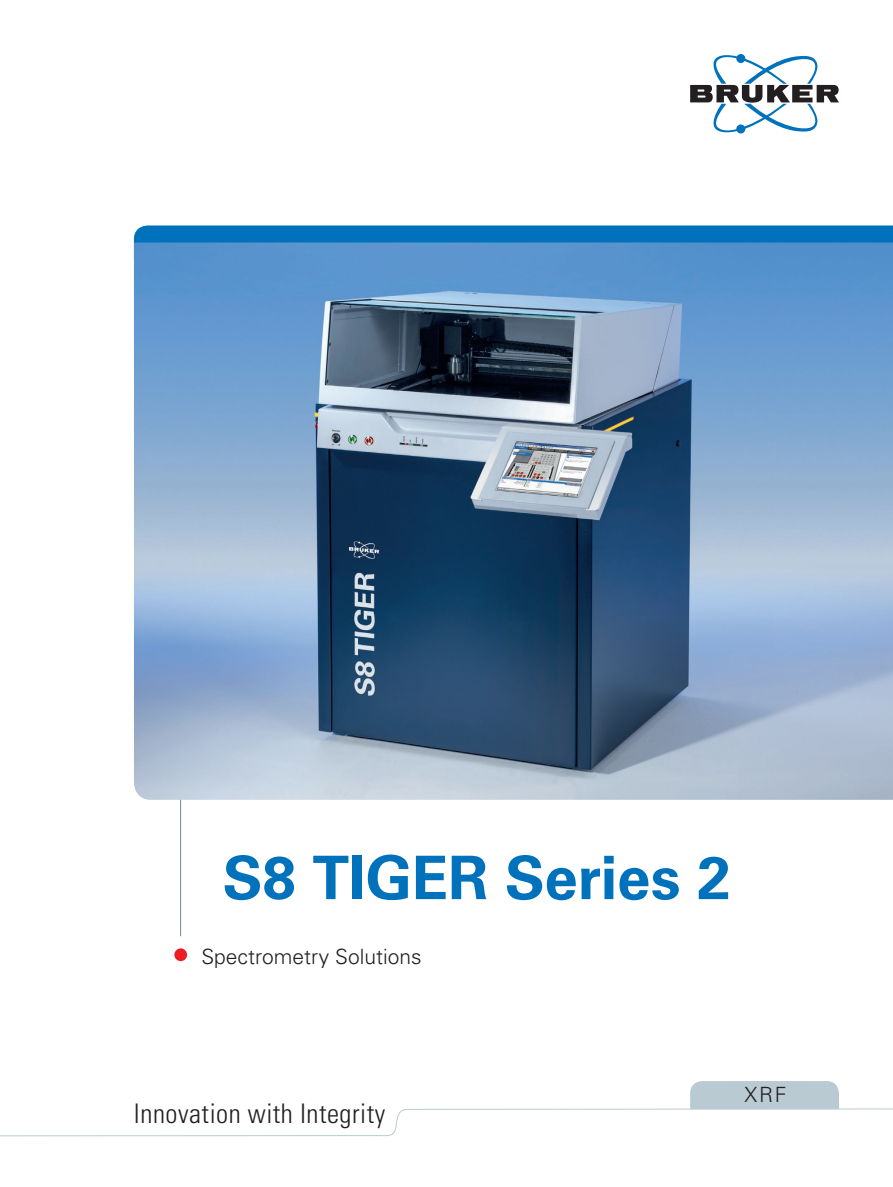
<style>
.page{position:relative;width:893px;height:1187px;background:#fff}
.page>*{position:absolute;margin:0;border:0;box-sizing:border-box;transform-origin:0 0}
.t1{font:700 60px "Univers LT Std";letter-spacing:-.005em;color:#0072bc}
.t2{font:300 condensed 27px "Univers LT Std";letter-spacing:.02em;color:#231f20}
.t3{font:300 21px "Univers LT Std";color:#231f20}
</style>
<div class="page">
<svg style="left:690px;top:54px;width:149px;height:79px"></svg>
<div style="left:134px;top:225px;width:759px;height:17px;background:#0072bc"></div>
<hr style="left:180px;top:767px;width:1px;height:169px;background:#738a95">
<div style="left:174px;top:948px;width:13px;height:13px;background:#ee1d23;border-radius:50%"></div>
<img style="left:134px;top:242px;width:759px;height:557px">
<svg style="left:0;top:1081px;width:893px;height:56px"></svg>
<h1 class="t1" style="left:223px;top:842px;width:509px">S8 TIGER Series 2</h1>
<p class="t3" style="left:201px;top:944px;width:222px">Spectrometry Solutions</p>
<p class="t2" style="left:134px;top:1097px;width:253px">Innovation with Integrity</p>
<p class="t3" style="left:744px;top:1081px;width:43px">XRF</p>
</div>
